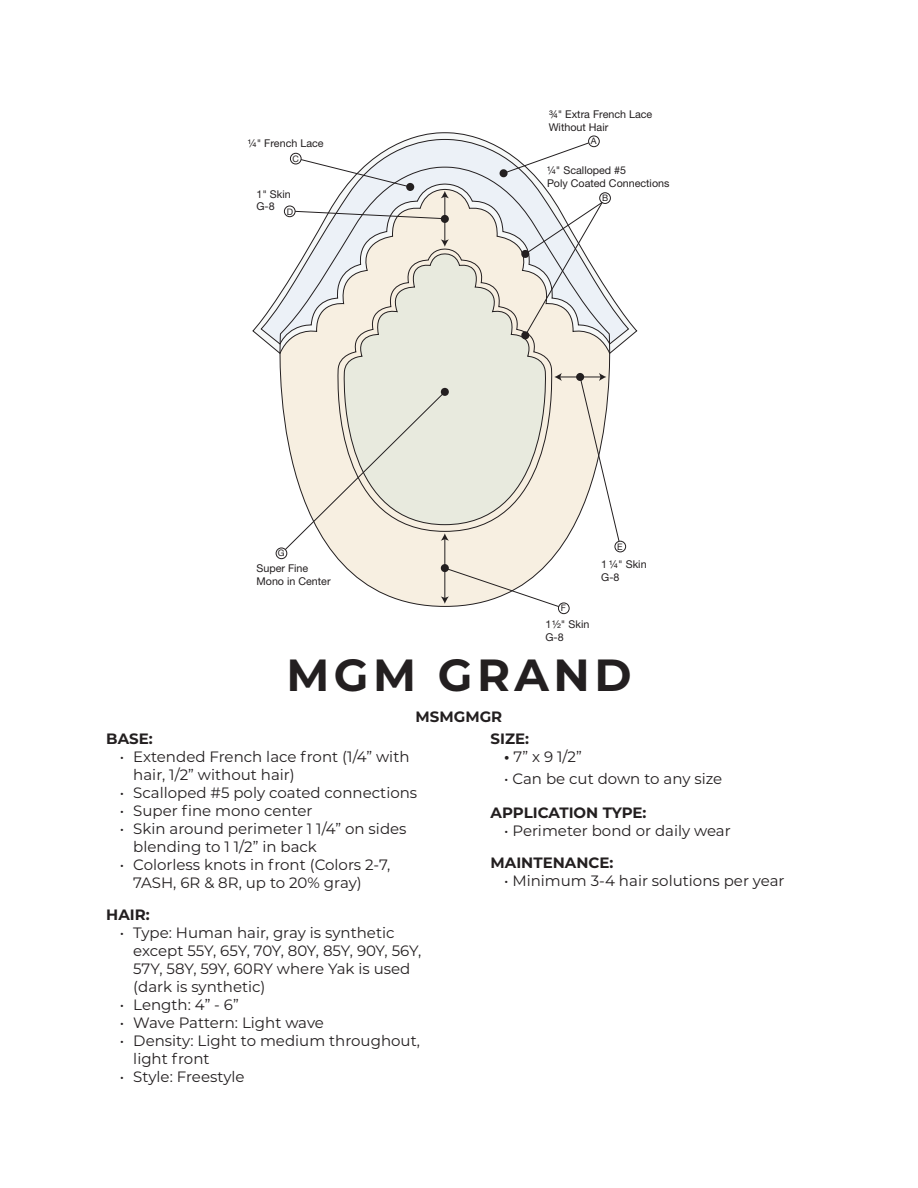
<style>
.page{position:relative;width:918px;height:1188px;background:#fff}
.page>*{position:absolute;margin:0;border:0;box-sizing:border-box;transform-origin:0 0}
.t1{font:700 45px "Montserrat";letter-spacing:.1em;color:#231f20}
.Specs_Bullets{font:15px/18px "Montserrat";color:#231f20}
.Spec_Headers{font:700 15px "Montserrat";color:#231f20}
.t2{font:10.65px/12.9px "Helvetica Neue LT Std";color:#231f20}
.t3{font:9px "Helvetica Neue LT Std";color:#231f20}
.s1{font-weight:700}
</style>
<div class="page">
<svg style="left:260px;top:139px;width:369px;height:201px"></svg>
<svg style="left:263px;top:167px;width:364px;height:440px"></svg>
<div style="left:588px;top:136px;width:12px;height:11px;border:1px solid #231f20;border-radius:50%"></div>
<div style="left:599px;top:192px;width:12px;height:12px;border:1px solid #231f20;border-radius:50%"></div>
<div style="left:290px;top:153px;width:11px;height:11px;border:1px solid #231f20;border-radius:50%"></div>
<svg style="left:521px;top:202px;width:82px;height:138px"></svg>
<svg style="left:499px;top:142px;width:90px;height:36px"></svg>
<div style="left:284px;top:206px;width:11px;height:11px;border:1px solid #231f20;border-radius:50%"></div>
<div style="left:615px;top:541px;width:11px;height:11px;border:1px solid #231f20;border-radius:50%"></div>
<svg style="left:300px;top:159px;width:111px;height:29px"></svg>
<div style="left:406px;top:183px;width:8px;height:8px;background:#231f20;border-radius:50%"></div>
<div style="left:576px;top:373px;width:8px;height:8px;background:#231f20;border-radius:4px"></div>
<hr style="left:559px;top:377px;width:42px;height:1px;background:#231f20">
<svg style="left:580px;top:373px;width:40px;height:169px"></svg>
<svg style="left:554px;top:373px;width:8px;height:8px"></svg>
<hr style="left:444px;top:538px;width:1px;height:60px;background:#231f20">
<div style="left:558px;top:603px;width:11px;height:11px;background:#fff;border-radius:50%"></div>
<div style="left:558px;top:603px;width:11px;height:11px;border:1px solid #231f20;border-radius:50%"></div>
<div style="left:276px;top:548px;width:11px;height:11px;background:#fff;border-radius:50%"></div>
<div style="left:276px;top:548px;width:11px;height:11px;border:1px solid #231f20;border-radius:50%"></div>
<svg style="left:440px;top:564px;width:125px;height:45px"></svg>
<hr style="left:445px;top:196px;width:1px;height:46px;background:#231f20">
<svg style="left:441px;top:239px;width:8px;height:8px"></svg>
<svg style="left:441px;top:191px;width:8px;height:7px"></svg>
<svg style="left:295px;top:211px;width:150px;height:8px"></svg>
<div style="left:441px;top:215px;width:8px;height:8px;background:#231f20;border-radius:50%"></div>
<svg style="left:281px;top:387px;width:168px;height:167px;background:#ebe8dd"></svg>
<p class="t2" style="left:248px;top:137px;width:77px">¼" French Lace</p>
<p class="t3" style="left:293px;top:153px;width:8px">C</p>
<p class="t2" style="left:256px;top:187px;width:36px">1" Skin<br>G-8</p>
<p class="t3" style="left:287px;top:206px;width:8px">D</p>
<p class="t3" style="left:278px;top:548px;width:8px">G</p>
<p class="t2" style="left:257px;top:561px;width:76px">Super Fine<br>Mono in Center</p>
<p class="t2" style="left:549px;top:108px;width:105px">¾" Extra French Lace<br>Without Hair</p>
<p class="t3" style="left:591px;top:136px;width:7px">A</p>
<p class="t2" style="left:547px;top:163px;width:124px">¼" Scalloped #5<br>Poly Coated Connections</p>
<p class="t3" style="left:602px;top:193px;width:8px">B</p>
<p class="t3" style="left:617px;top:541px;width:7px">E</p>
<p class="t3" style="left:561px;top:603px;width:7px">F</p>
<p class="t2" style="left:545px;top:617px;width:45px">1½" Skin<br>G-8</p>
<p class="t2" style="left:601px;top:558px;width:47px">1 ¼" Skin<br>G-8</p>
<p class="t1" style="left:286px;top:642px;width:347px">MGM GRAND</p>
<p class="Spec_Headers" style="left:416px;top:706px;width:88px">MSMGMGR</p>
<p class="Spec_Headers" style="left:106px;top:728px;width:48px">BASE:</p>
<p class="Specs_Bullets" style="left:133px;top:748px;width:278px;text-indent:-14px">• Extended French lace front (1/4” with hair, 1/2” without hair)</p>
<p class="Specs_Bullets" style="left:120px;top:784px;width:299px">• Scalloped #5 poly coated connections</p>
<p class="Specs_Bullets" style="left:120px;top:802px;width:194px">• Super fine mono center</p>
<p class="Specs_Bullets" style="left:133px;top:820px;width:275px;text-indent:-14px">• Skin around perimeter 1 1/4” on sides blending to 1 1/2” in back</p>
<p class="Specs_Bullets" style="left:133px;top:856px;width:259px;text-indent:-14px">• Colorless knots in front (Colors 2-7,<br>7ASH, 6R &amp; 8R, up to 20% gray)</p>
<p class="Spec_Headers" style="left:106px;top:904px;width:45px">HAIR:</p>
<p class="Specs_Bullets" style="left:133px;top:923px;width:290px;text-indent:-14px">• Type: Human hair, gray is synthetic except 55Y, 65Y, 70Y, 80Y, 85Y, 90Y, 56Y, 57Y, 58Y, 59Y, 60RY where Yak is used (dark is synthetic)</p>
<p class="Specs_Bullets" style="left:120px;top:995px;width:121px">• Length: 4” - 6”</p>
<p class="Specs_Bullets" style="left:120px;top:1013px;width:206px">• Wave Pattern: Light wave</p>
<p class="Specs_Bullets" style="left:133px;top:1031px;width:288px;text-indent:-14px">• Density: Light to medium throughout, light front</p>
<p class="Specs_Bullets" style="left:120px;top:1067px;width:126px">• Style: Freestyle</p>
<p class="Spec_Headers" style="left:491px;top:728px;width:40px">SIZE:</p>
<p class="Specs_Bullets" style="left:504px;top:748px;width:79px"><span class="s1">•</span> 7” x 9 1/2”</p>
<p class="Specs_Bullets" style="left:504px;top:769px;width:220px">• Can be cut down to any size</p>
<p class="Spec_Headers" style="left:491px;top:802px;width:157px">APPLICATION TYPE:</p>
<p class="Specs_Bullets" style="left:504px;top:822px;width:228px">• Perimeter bond or daily wear</p>
<p class="Spec_Headers" style="left:491px;top:852px;width:124px">MAINTENANCE:</p>
<p class="Specs_Bullets" style="left:504px;top:871px;width:282px">• Minimum 3-4 hair solutions per year</p>
</div>
